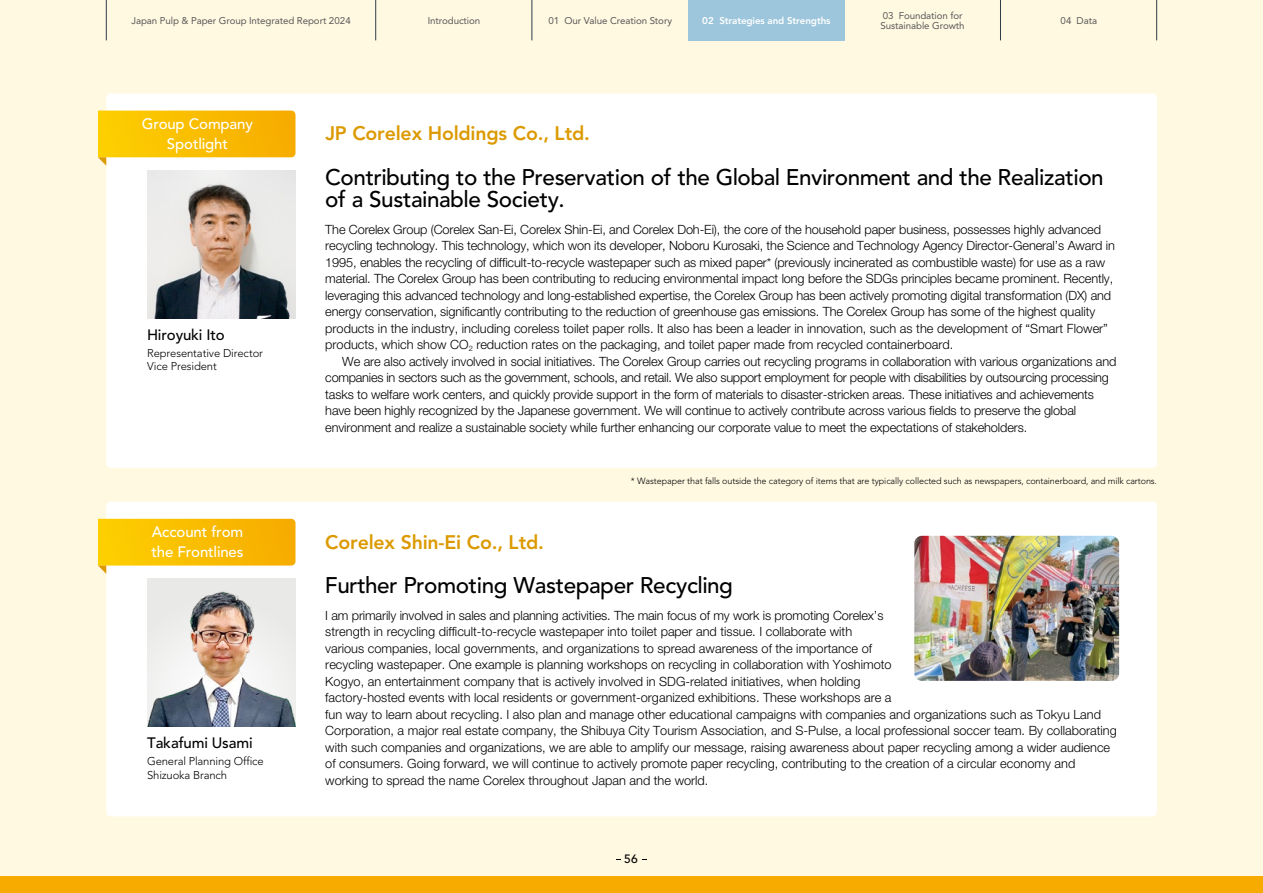
<style>
.page{position:relative;width:1263px;height:893px;background:#fff9e2}
.page>*{position:absolute;margin:0;border:0;box-sizing:border-box;transform-origin:0 0}
.t1{font:500 22.5px/22.5px "Avenir LT Std";letter-spacing:-.02em;color:#000}
.t2{font:800 19.5px "Avenir LT Std";letter-spacing:-.01em;color:#dc9a00}
.t3{font:500 15px/19.5px "Avenir LT Std";letter-spacing:-.01em;color:#fff;text-align:center}
.t4{font:500 15px "Avenir LT Std";letter-spacing:-.01em;color:#000}
.t5{font:300 12.75px/16.5px "Helvetica Neue LT Std";letter-spacing:-.01em;color:#000}
.t6{font:500 12px "Avenir LT Std";color:#000}
.t7{font:300 11.25px/13.5px "Avenir LT Std";letter-spacing:-.01em;color:#000}
.t8{font:9.75px/10.5px "Avenir LT Std";letter-spacing:-.01em;color:#595757}
.t9{font:800 9.75px "Avenir LT Std";letter-spacing:-.01em;color:#fff}
.t10{font:300 9px "Avenir LT Std";letter-spacing:-.01em;color:#000}
</style>
<div class="page">
<div style="left:0;top:877px;width:1263px;height:16px;background:#f7ab00"></div>
<div style="left:106px;top:94px;width:1051px;height:374px;background:#fff;border-radius:4px"></div>
<img style="left:147px;top:171px;width:148px;height:147px">
<svg style="left:98px;top:111px;width:197px;height:55px;background:#fac727"></svg>
<div style="left:106px;top:502px;width:1051px;height:314px;background:#fff;border-radius:4px"></div>
<img style="left:147px;top:579px;width:148px;height:148px">
<svg style="left:98px;top:519px;width:197px;height:55px;background:#fac726"></svg>
<img style="left:914px;top:536px;width:205px;height:145px">
<div style="left:688px;top:0;width:156px;height:40px;background:#9dc6dc"></div>
<hr style="left:1156px;top:0;width:1px;height:40px;background:#2f3c47">
<hr style="left:1000px;top:0;width:1px;height:40px;background:#2f3c47">
<hr style="left:532px;top:0;width:1px;height:40px;background:#2f3c47">
<hr style="left:375px;top:0;width:1px;height:40px;background:#2f3c47">
<hr style="left:106px;top:0;width:1px;height:40px;background:#2f3c47">
<p class="t8" style="left:131px;top:15px;width:221px">Japan Pulp &amp; Paper Group Integrated Report 2024</p>
<p class="t8" style="left:428px;top:15px;width:54px">Introduction</p>
<p class="t8" style="left:548px;top:15px;width:125px">01 Our Value Creation Story</p>
<p class="t9" style="left:702px;top:15px;width:130px">02 Strategies and Strengths</p>
<p class="t8" style="left:881px;top:10px;width:85px">03 Foundation for<br>Sustainable Growth</p>
<p class="t8" style="left:1060px;top:15px;width:38px">04 Data</p>
<p class="t3" style="left:142px;top:115px;width:113px">Group Company<br>Spotlight</p>
<h2 class="t2" style="left:325px;top:122px;width:266px">JP Corelex Holdings Co., Ltd.</h2>
<p class="t4" style="left:147px;top:326px;width:79px">Hiroyuki Ito</p>
<p class="t7" style="left:147px;top:346px;width:117px">Representative Director<br>Vice President</p>
<p class="t3" style="left:151px;top:523px;width:94px;text-align:left">Account from the Frontlines</p>
<p class="t4" style="left:147px;top:734px;width:107px">Takafumi Usami</p>
<p class="t7" style="left:147px;top:754px;width:118px">General Planning Office<br>Shizuoka Branch</p>
<h1 class="t1" style="left:325px;top:166px;width:780px">Contributing to the Preservation of the Global Environment and the Realization of a Sustainable Society.</h1>
<p class="t5" style="left:325px;top:221px;width:791px">The Corelex Group (Corelex San-Ei, Corelex Shin-Ei, and Corelex Doh-Ei), the core of the household paper business, possesses highly advanced recycling technology. This technology, which won its developer, Noboru Kurosaki, the Science and Technology Agency Director-General’s Award in 1995, enables the recycling of difficult-to-recycle wastepaper such as mixed paper* (previously incinerated as combustible waste) for use as a raw material. The Corelex Group has been contributing to reducing environmental impact long before the SDGs principles became prominent. Recently, leveraging this advanced technology and long-established expertise, the Corelex Group has been actively promoting digital transformation (DX) and energy conservation, significantly contributing to the reduction of greenhouse gas emissions. The Corelex Group has some of the highest quality products in the industry, including coreless toilet paper rolls. It also has been a leader in innovation, such as the development of “Smart Flower” products, which show CO<sub>2</sub> reduction rates on the packaging, and toilet paper made from recycled containerboard.</p>
<p class="t5" style="left:325px;top:353px;width:792px;text-indent:17px">We are also actively involved in social initiatives. The Corelex Group carries out recycling programs in collaboration with various organizations and companies in sectors such as the government, schools, and retail. We also support employment for people with disabilities by outsourcing processing tasks to welfare work centers, and quickly provide support in the form of materials to disaster-stricken areas. These initiatives and achievements have been highly recognized by the Japanese government. We will continue to actively contribute across various fields to preserve the global environment and realize a sustainable society while further enhancing our corporate value to meet the expectations of stakeholders.</p>
<h2 class="t2" style="left:325px;top:530px;width:220px">Corelex Shin-Ei Co., Ltd.</h2>
<p class="t10" style="left:631px;top:475px;width:528px">* Wastepaper that falls outside the category of items that are typically collected such as newspapers, containerboard, and milk cartons.</p>
<h1 class="t1" style="left:325px;top:574px;width:410px">Further Promoting Wastepaper Recycling</h1>
<p class="t5" style="left:325px;top:607px;width:793px">I am primarily involved in sales and planning activities. The main focus of my work is promoting Corelex’s<br>strength in recycling difficult-to-recycle wastepaper into toilet paper and tissue. I collaborate with<br>various companies, local governments, and organizations to spread awareness of the importance of<br>recycling wastepaper. One example is planning workshops on recycling in collaboration with Yoshimoto<br>Kogyo, an entertainment company that is actively involved in SDG-related initiatives, when holding<br>factory-hosted events with local residents or government-organized exhibitions. These workshops are a<br>fun way to learn about recycling. I also plan and manage other educational campaigns with companies and organizations such as Tokyu Land Corporation, a major real estate company, the Shibuya City Tourism Association, and S-Pulse, a local professional soccer team. By collaborating with such companies and organizations, we are able to amplify our message, raising awareness about paper recycling among a wider audience of consumers. Going forward, we will continue to actively promote paper recycling, contributing to the creation of a circular economy and working to spread the name Corelex throughout Japan and the world.</p>
<p class="t6" style="left:624px;top:852px;width:15px">56</p>
</div>
